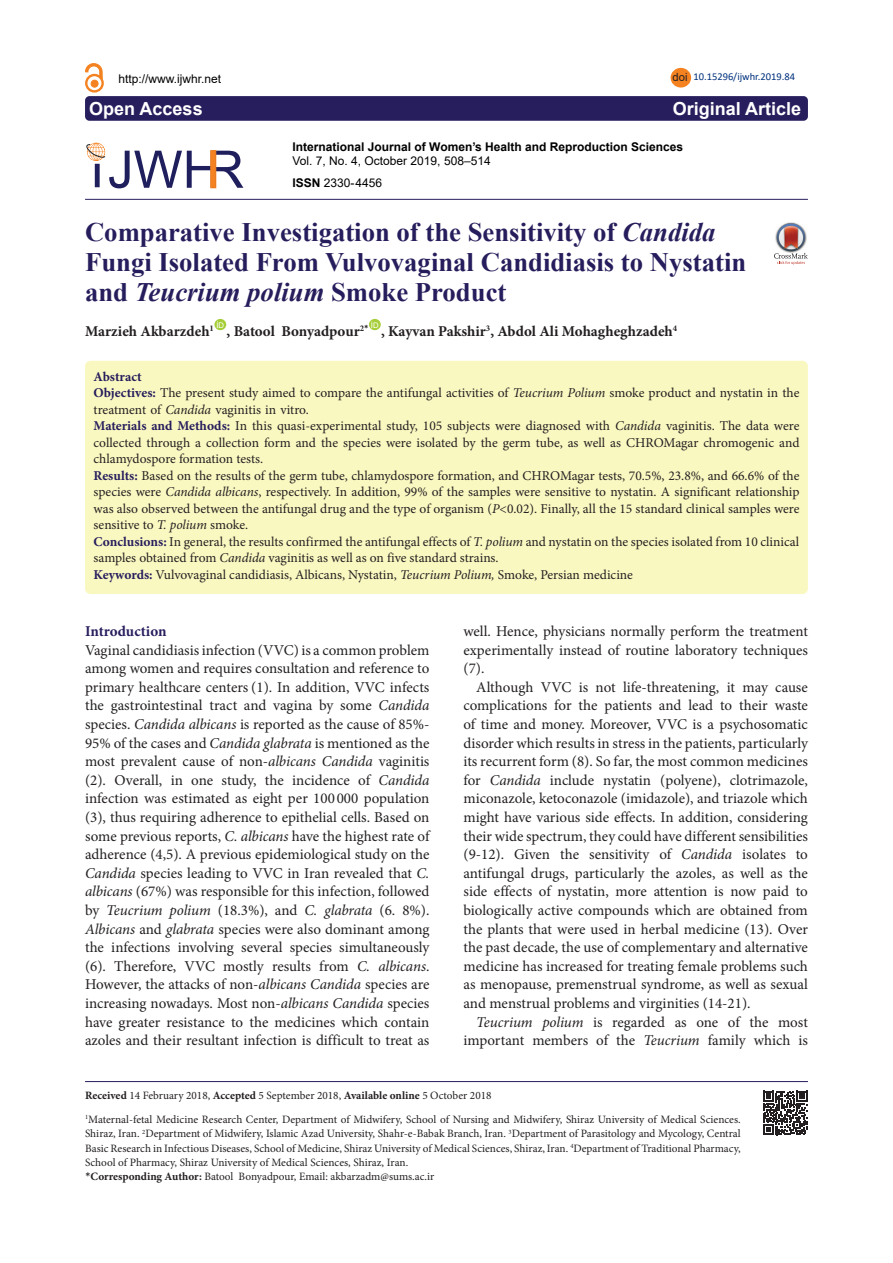
<style>
.page{position:relative;width:893px;height:1263px;background:#fff}
.page>*{position:absolute;margin:0;border:0;box-sizing:border-box;transform-origin:0 0}
.Pa3{font:700 26.7px/30px "Times New Roman";color:#261d5c}
.t1{font:700 18px "Arial";color:#fff}
.t2{font:15px/18.6px "Minion Pro";color:#231f20;text-align:justify}
.t3{font:700 15px "Minion Pro";color:#231f20}
.t4{font:700 15px "Minion Pro";letter-spacing:-.005em;color:#271e5d}
.t5{font:13.5px/16.5px "Minion Pro";color:#231f20}
.t6{font:700 13.5px "Minion Pro";color:#261d5c}
.t7{font:12px "Arial";color:#000}
.t8{font:700 12px "Arial";color:#000}
.t9{font:11.25px/14.2px "Minion Pro";color:#231f20;text-align:justify}
.t10{font:11.25px "Arial";color:#231f20}
.t11{font:10.5px "Calibri";color:#00317d}
.t12{font:7.8px "Arial";color:#fff}
.s1{font-weight:700}
.s2{font-style:italic}
.s3{font-weight:700;color:#261d5c}
.s4{font-weight:700;color:#271e5d}
.s5{font-family:"Calibri"}
</style>
<div class="page">
<div style="left:85px;top:361px;width:723px;height:233px;background:#faf8c1;border-radius:6px"></div>
<div style="left:214px;top:319px;width:12px;height:11px;background:#a6ce39;border-radius:50%"></div>
<div style="left:369px;top:319px;width:12px;height:11px;background:#a6ce39;border-radius:50%"></div>
<div style="left:85px;top:96px;width:723px;height:25px;background:#271e5d;border-radius:4px"></div>
<hr style="left:85px;top:199px;width:723px;height:1px;background:#271e5d">
<div style="left:671px;top:68px;width:20px;height:20px;background:#f58220;border-radius:50%"></div>
<div style="left:91px;top:80px;width:7px;height:7px;background:#f58220;border-radius:50%"></div>
<div style="left:91px;top:80px;width:7px;height:7px;border:1px solid #f58220;border-radius:50%"></div>
<div style="left:85px;top:74px;width:19px;height:19px;border:2px solid #f58220;border-radius:50%"></div>
<svg style="left:85px;top:63px;width:17px;height:16px"></svg>
<hr style="left:85px;top:1081px;width:723px;height:1px;background:#261d5c">
<svg style="left:763px;top:1091px;width:44px;height:44px"></svg>
<svg style="left:774px;top:223px;width:34px;height:42px"></svg>
<svg style="left:86px;top:143px;width:157px;height:45px"></svg>
<svg style="left:211px;top:150px;width:5px;height:38px"></svg>
<p class="t7" style="left:118px;top:70px;width:104px">http://www.ijwhr.net</p>
<p class="t10" style="left:672px;top:70px;width:17px">doi</p>
<p class="t11" style="left:693px;top:70px;width:103px">10.15296/ijwhr.2019.84</p>
<p class="t1" style="left:89px;top:96px;width:115px">Open Access</p>
<p class="t1" style="left:673px;top:96px;width:130px">Original Article</p>
<p class="t8" style="left:293px;top:138px;width:392px">International Journal of Women’s Health and Reproduction Sciences</p>
<p class="t7" style="left:293px;top:153px;width:200px">Vol. 7, No. 4, October 2019, 508–514</p>
<p class="t7" style="left:293px;top:174px;width:91px"><span class="s1">ISSN</span> 2330- 4456</p>
<p class="Pa3" style="left:85px;top:216px;width:663px">Comparative Investigation of the Sensitivity of <span class="s2">Candida<br></span>Fungi Isolated From Vulvovaginal Candidiasis to Nystatin and <span class="s2">Teucrium polium</span> Smoke Product</p>
<p class="t3" style="left:85px;top:320px;width:130px">Marzieh Akbarzdeh<sup>1</sup></p>
<p class="t12" style="left:216px;top:320px;width:9px">ID</p>
<p class="t3" style="left:227px;top:320px;width:143px">, Batool Bonyadpour<sup>2</sup><sup>*</sup></p>
<p class="t12" style="left:371px;top:320px;width:9px">ID</p>
<p class="t3" style="left:381px;top:320px;width:298px">, Kayvan Pakshir<sup>3</sup>, Abdol Ali Mohagheghzadeh<sup>4</sup></p>
<p class="t6" style="left:94px;top:367px;width:50px">Abstract</p>
<p class="t5" style="left:94px;top:385px;width:707px"><span class="s3">Objectives:</span> The present study aimed to compare the antifungal activities of <span class="s2">Teucrium Polium</span> smoke product and nystatin in the treatment of <span class="s2">Candida</span> vaginitis in vitro.</p>
<p class="t5" style="left:94px;top:418px;width:707px;text-align:justify"><span class="s4">Materials and Methods:</span> In this quasi-experimental study, 105 subjects were diagnosed with <span class="s2">Candida</span> vaginitis. The data were collected through a collection form and the species were isolated by the germ tube, as well as CHROMagar chromogenic and chlamydospore formation tests.</p>
<p class="t5" style="left:94px;top:467px;width:707px;text-align:justify"><span class="s4">Results:</span> Based on the results of the germ tube, chlamydospore formation, and CHROMagar tests, 70.5%, 23.8%, and 66.6% of the species were <span class="s2">Candida albicans</span>, respectively. In addition, 99% of the samples were sensitive to nystatin. A significant relationship was also observed between the antifungal drug and the type of organism (<span class="s2">P</span>&lt;0.02). Finally, all the 15 standard clinical samples were sensitive to <span class="s2">T. polium</span> smoke.</p>
<p class="t5" style="left:94px;top:533px;width:707px"><span class="s4">Conclusions:</span> In general, the results confirmed the antifungal effects of <span class="s2">T. polium</span> and nystatin on the species isolated from 10 clinical samples obtained from <span class="s2">Candida</span> vaginitis as well as on five standard strains.</p>
<p class="t5" style="left:94px;top:566px;width:541px"><span class="s4">Keywords:</span> Vulvovaginal candidiasis, Albicans, Nystatin, <span class="s2">Teucrium Polium,</span> Smoke, Persian medicine</p>
<p class="t4" style="left:85px;top:621px;width:83px">Introduction</p>
<p class="t2" style="left:85px;top:641px;width:346px">Vaginal candidiasis infection (VVC) is a common problem among women and requires consultation and reference to primary healthcare centers (1). In addition, VVC infects the gastrointestinal tract and vagina by some <span class="s2">Candida </span>species. <span class="s2">Candida albicans</span> is reported as the cause of 85%- 95% of the cases and <span class="s2">Candida glabrata</span> is mentioned as the most prevalent cause of non-<span class="s2">albicans Candida</span> vaginitis (2). Overall, in one study, the incidence of <span class="s2">Candida </span>infection was estimated as eight per 100 000 population (3), thus requiring adherence to epithelial cells. Based on some previous reports, <span class="s2">C. albicans</span> have the highest rate of adherence (4,5). A previous epidemiological study on the <span class="s2">Candida</span> species leading to VVC in Iran revealed that <span class="s2">C. albicans</span> (67%) was responsible for this infection, followed by <span class="s2">Teucrium polium</span> (18.3%), and <span class="s2">C. glabrata</span> (6. 8%).<br><span class="s2">Albicans</span> and <span class="s2">glabrata</span> species were also dominant among the infections involving several species simultaneously (6). Therefore, VVC mostly results from <span class="s2">C. albicans</span>.<br>However, the attacks of non-<span class="s2">albicans Candida</span> species are increasing nowadays. Most non-<span class="s2">albicans Candida</span> species have greater resistance to the medicines which contain azoles and their resultant infection is difficult to treat as</p>
<p class="t2" style="left:463px;top:622px;width:346px">well. Hence, physicians normally perform the treatment experimentally instead of routine laboratory techniques (7).</p>
<p class="t2" style="left:463px;top:678px;width:346px;text-indent:13px">Although VVC is not life-threatening, it may cause complications for the patients and lead to their waste of time and money. Moreover, VVC is a psychosomatic disorder which results in stress in the patients, particularly its recurrent form (8). So far, the most common medicines for <span class="s2">Candida</span> include nystatin (polyene), clotrimazole, miconazole, ketoconazole (imidazole), and triazole which might have various side effects. In addition, considering their wide spectrum, they could have different sensibilities (9-12). Given the sensitivity of <span class="s2">Candida</span> isolates to antifungal drugs, particularly the azoles, as well as the side effects of nystatin, more attention is now paid to biologically active compounds which are obtained from the plants that were used in herbal medicine (13). Over the past decade, the use of complementary and alternative medicine has increased for treating female problems such as menopause, premenstrual syndrome, as well as sexual and menstrual problems and virginities (14-21).</p>
<p class="t2" style="left:463px;top:1013px;width:346px;text-align:right"><span class="s2">Teucrium polium</span> is regarded as one of the most important members of the <span class="s2">Teucrium</span> family which is</p>
<p class="t9" style="left:85px;top:1088px;width:408px"><span class="s1">Received</span> 14 February 2018, <span class="s1">Accepted</span> 5 September 2018, <span class="s1">Available online</span> 5 October 2018</p>
<p class="t9" style="left:85px;top:1112px;width:657px"><sup>1</sup>Maternal-fetal Medicine Research Center, Department of Midwifery, School of Nursing and Midwifery, Shiraz University of Medical Sciences.<br>Shiraz, Iran. <sup>2</sup>Department of Midwifery, Islamic Azad University, Shahr-e-Babak Branch, Iran. <sup>3</sup>Department of Parasitology and Mycology, Central Basic Research in Infectious Diseases, School of Medicine, Shiraz University of Medical Sciences, Shiraz, Iran. <sup>4</sup>Department of Traditional Pharmacy, School of Pharmacy, Shiraz University of Medical Sciences, Shiraz, Iran.</p>
<p class="t9" style="left:85px;top:1169px;width:351px"><span class="s5">*</span><span class="s1">Corresponding Author:</span> Batool Bonyadpour, Email: akbarzadm@sums.ac.ir</p>
</div>
